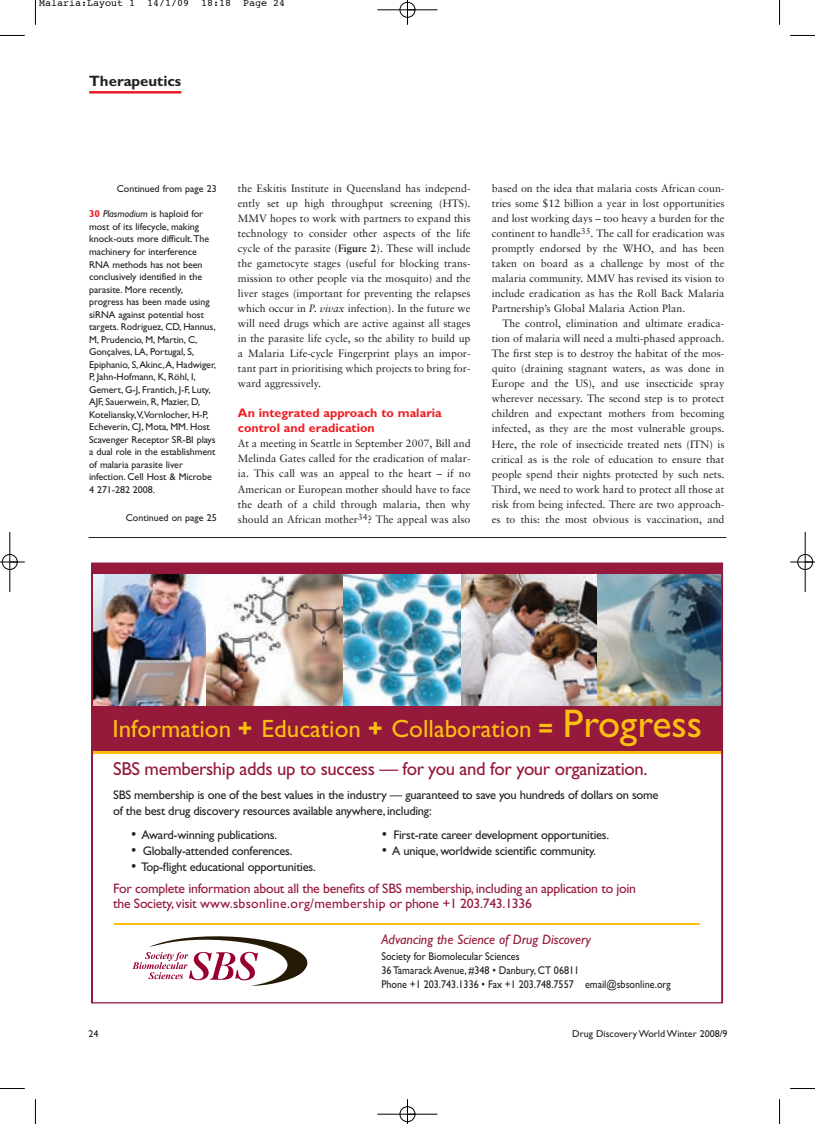
<style>
.page{position:relative;width:815px;height:1124px;background:#fff}
.page>*{position:absolute;margin:0;border:0;box-sizing:border-box;transform-origin:0 0}
.t1{font:25px "Gill Sans";color:#fdbe12}
.t2{font:18.75px "Gill Sans";letter-spacing:-.02em;color:#95193a}
.t3{font:700 15px "Gill Sans";color:#231f20}
.t4{font:13.75px/15px "Gill Sans";letter-spacing:-.02em;color:#95193a}
.t5{font:italic 13.75px "Gill Sans";color:#95193a}
.t6{font:12.5px/16.2px "Gill Sans";letter-spacing:-.02em;color:#231f20}
.t7{font:700 12.5px/15px "Gill Sans";color:#ee1d23}
.t8{font:11.25px/13.8px "Gill Sans";color:#231f20;scale:.9 1}
.t9{font:10.62px/15px "Sabon";color:#231f20;text-align:justify}
.t10{font:10px/12.5px "Gill Sans";letter-spacing:-.005em;color:#231f20}
.t11{font:10px "Courier";color:#000}
.s1{font-weight:700;color:#ee1d23}
.s2{font-style:italic}
.s3{font-weight:700}
.s4{font-size:40px}
.s5{font-size:15px}
</style>
<div class="page">
<hr style="left:89px;top:91px;width:92px;height:2px;background:#ee1d23">
<img style="left:93px;top:564px;width:628px;height:422px">
<hr style="left:114px;top:922px;width:586px;height:2px;background:#fdbe12">
<hr style="left:89px;top:537px;width:637px;height:1px;background:#231f20">
<svg style="left:35px;top:0;width:1px;height:25px"></svg>
<svg style="left:0;top:35px;width:25px;height:1px"></svg>
<svg style="left:779px;top:0;width:1px;height:25px"></svg>
<svg style="left:790px;top:35px;width:25px;height:1px"></svg>
<svg style="left:35px;top:1099px;width:1px;height:24px"></svg>
<svg style="left:0;top:1088px;width:25px;height:1px"></svg>
<svg style="left:779px;top:1099px;width:1px;height:24px"></svg>
<svg style="left:790px;top:1088px;width:25px;height:1px"></svg>
<div style="left:400px;top:2px;width:15px;height:16px;border:1px solid #fff;border-radius:50%"></div>
<div style="left:2px;top:554px;width:16px;height:15px;border:1px solid #fff;border-radius:50%"></div>
<div style="left:797px;top:554px;width:16px;height:15px;border:1px solid #fff;border-radius:50%"></div>
<hr style="left:377px;top:10px;width:60px;height:1px;background:#000">
<hr style="left:377px;top:1113px;width:60px;height:1px;background:#000">
<hr style="left:10px;top:532px;width:1px;height:60px;background:#000">
<hr style="left:805px;top:532px;width:1px;height:60px;background:#000">
<svg style="left:407px;top:0;width:1px;height:25px"></svg>
<svg style="left:407px;top:1099px;width:1px;height:24px"></svg>
<svg style="left:0;top:561px;width:25px;height:1px"></svg>
<svg style="left:790px;top:561px;width:25px;height:1px"></svg>
<div style="left:400px;top:2px;width:15px;height:15px;border:1px solid #000;border-radius:50%"></div>
<div style="left:400px;top:1106px;width:15px;height:15px;border:1px solid #000;border-radius:50%"></div>
<div style="left:2px;top:554px;width:15px;height:15px;border:1px solid #000;border-radius:50%"></div>
<div style="left:798px;top:554px;width:15px;height:15px;border:1px solid #000;border-radius:50%"></div>
<p class="t11" style="left:39px;top:-1px;width:248px">Malaria:Layout 1 14/1/09 18:18 Page 24</p>
<h3 class="t3" style="left:89px;top:75px;width:94px">Therapeutics</h3>
<p class="t10" style="left:117px;top:184px;width:101px">Continued from page 23</p>
<p class="t10" style="left:89px;top:209px;width:128px"><span class="s1">30</span> <span class="s2">Plasmodium</span> is haploid for most of its lifecycle, making knock-outs more difficult. The machinery for interference<br>RNA methods has not been conclusively identified in the parasite. More recently, progress has been made using siRNA against potential host targets. Rodriguez, CD, Hannus,<br>M, Prudencio, M, Martin, C,<br>Gonçalves, LA, Portugal, S,<br>Epiphanio, S, Akinc, A, Hadwiger,<br>P, Jahn-Hofmann, K, Röhl, I,<br>Gemert, G-J, Frantich, J-F, Luty,<br>AJF, Sauerwein, R, Mazier, D,<br>Koteliansky,V,Vornlocher, H-P,<br>Echeverin, CJ, Mota, MM. Host<br>Scavenger Receptor SR-BI plays a dual role in the establishment of malaria parasite liver infection. Cell Host &amp; Microbe<br>4 271-282 2008.</p>
<p class="t10" style="left:126px;top:513px;width:92px">Continued on page 25</p>
<p class="t9" style="left:238px;top:182px;width:234px">the Eskitis Institute in Queensland has independ&shy;ently set up high throughput screening (HTS).<br>MMV hopes to work with partners to expand this technology to consider other aspects of the life cycle of the parasite (<span class="s3">Figure 2</span>). These will include the gametocyte stages (useful for blocking trans&shy;mission to other people via the mosquito) and the liver stages (important for preventing the relapses which occur in <span class="s2">P. vivax</span> infection). In the future we will need drugs which are active against all stages in the parasite life cycle, so the ability to build up a Malaria Life-cycle Fingerprint plays an impor&shy;tant part in prioritising which projects to bring for&shy;ward aggressively.</p>
<p class="t7" style="left:238px;top:407px;width:206px">An integrated approach to malaria control and eradication</p>
<p class="t9" style="left:238px;top:437px;width:234px">At a meeting in Seattle in September 2007, Bill and Melinda Gates called for the eradication of malar&shy;ia. This call was an appeal to the heart – if no American or European mother should have to face the death of a child through malaria, then why should an African mother<sup>34</sup>? The appeal was also</p>
<p class="t9" style="left:492px;top:182px;width:234px">based on the idea that malaria costs African coun&shy;tries some $12 billion a year in lost opportunities and lost working days – too heavy a burden for the continent to handle<sup>35</sup>. The call for eradication was promptly endorsed by the WHO, and has been taken on board as a challenge by most of the malaria community. MMV has revised its vision to include eradication as has the Roll Back Malaria Partnership’s Global Malaria Action Plan.</p>
<p class="t9" style="left:492px;top:317px;width:234px;text-indent:11px">The control, elimination and ultimate eradica&shy;tion of malaria will need a multi-phased approach.<br>The first step is to destroy the habitat of the mos&shy;quito (draining stagnant waters, as was done in Europe and the US), and use insecticide spray wherever necessary. The second step is to protect children and expectant mothers from becoming infected, as they are the most vulnerable groups.<br>Here, the role of insecticide treated nets (ITN) is critical as is the role of education to ensure that people spend their nights protected by such nets.<br>Third, we need to work hard to protect all those at risk from being infected. There are two approach&shy;es to this: the most obvious is vaccination, and</p>
<h1 class="t1" style="left:113px;top:719px;width:591px">Information <span class="s3">+</span> Education <span class="s3">+</span> Collaboration <span class="s3">=</span> <span class="s4">Progress</span></h1>
<h2 class="t2" style="left:113px;top:762px;width:536px">SBS membership adds up to success — for you and for your organization.</h2>
<p class="t6" style="left:113px;top:787px;width:547px">SBS membership is one of the best values in the industry — guaranteed to save you hundreds of dollars on some of the best drug discovery resources available anywhere, including:</p>
<p class="t6" style="left:131px;top:827px;width:147px"><span class="s5">•</span> Award-winning publications.</p>
<p class="t6" style="left:382px;top:827px;width:229px"><span class="s5">•</span> First-rate career development opportunities.</p>
<p class="t6" style="left:131px;top:843px;width:163px"><span class="s5">•</span> Globally-attended conferences.</p>
<p class="t6" style="left:382px;top:843px;width:215px"><span class="s5">•</span> A unique, worldwide scientific community.</p>
<p class="t6" style="left:131px;top:860px;width:186px"><span class="s5">•</span> Top-flight educational opportunities.</p>
<p class="t4" style="left:113px;top:882px;width:524px">For complete information about all the benefits of SBS membership, including an application to join the Society, visit www.sbsonline.org/membership or phone +1 203.743.1336</p>
<p class="t5" style="left:381px;top:934px;width:211px">Advancing the Science of Drug Discovery</p>
<p class="t8" style="left:381px;top:950px;width:323px">Society for Biomolecular Sciences<br>36 Tamarack Avenue, #348 • Danbury, CT 06811<br>Phone +1 203.743.1336 • Fax +1 203.748.7557 email@sbsonline.org</p>
<p class="t10" style="left:89px;top:1028px;width:11px">24</p>
<p class="t10" style="left:572px;top:1028px;width:157px">Drug Discovery World Winter 2008/9</p>
</div>
